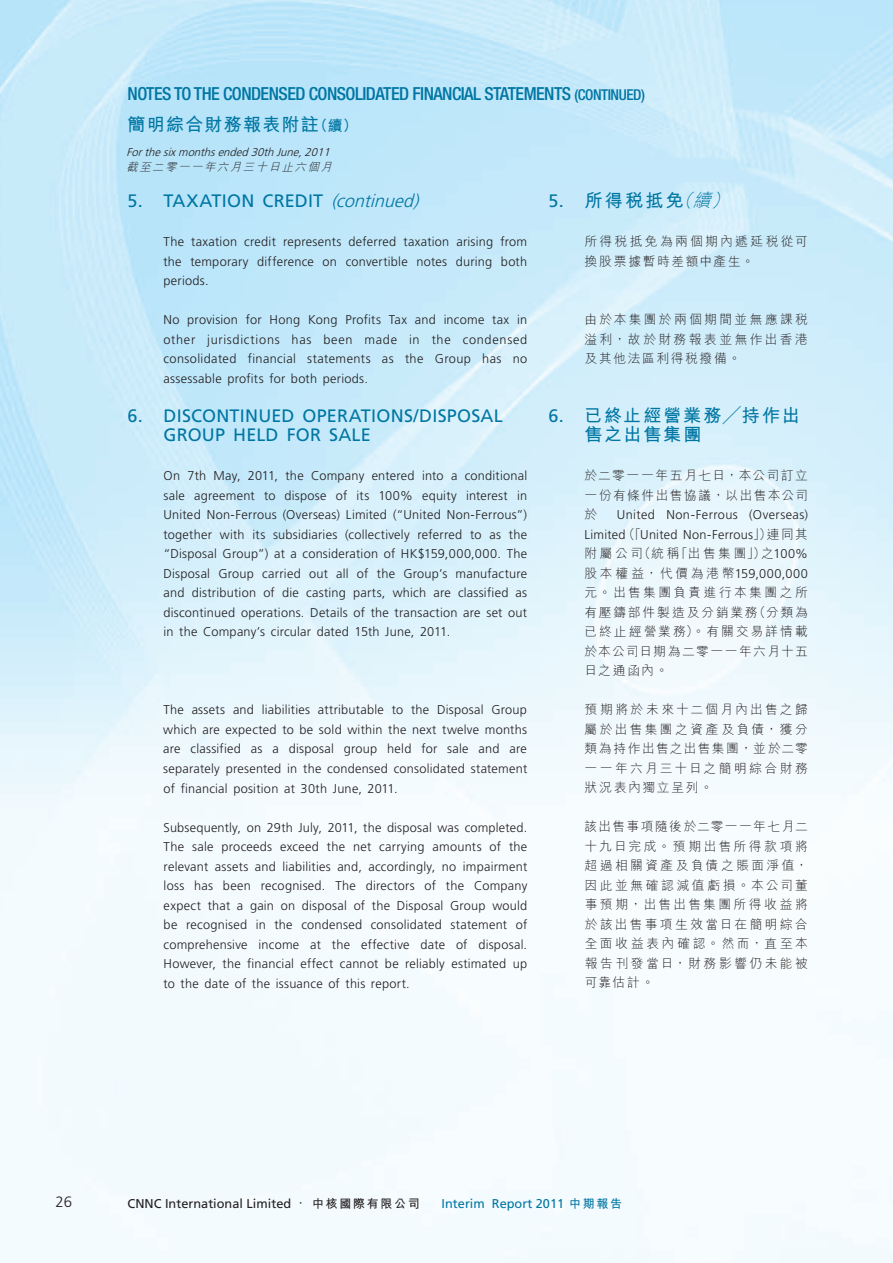
<style>
.page{position:relative;width:893px;height:1263px;background:#fff}
.page>*{position:absolute;margin:0;border:0;box-sizing:border-box;transform-origin:0 0}
.t1{font:18px/19.5px "Frutiger LT Std";letter-spacing:.015em;color:#0076a3}
.t2{font:500 condensed 18px "Helvetica Neue LT Std";letter-spacing:-.03em;color:#0076a3}
.t3{font:700 18px/19.5px "M Hei HK";letter-spacing:.095em;color:#0076a3}
.t4{font:700 18px "M Hei HK";letter-spacing:.07em;color:#0076a3}
.t5{font:300 15px "Frutiger LT Std";color:#231f20}
.t6{font:300 12.75px/19.5px "Frutiger LT Std";letter-spacing:.02em;color:#231f20;text-align:justify}
.t7{font:300 12.75px/19.5px "M Hei HK";letter-spacing:.155em;color:#231f20;text-align:justify}
.t8{font:12.75px "Frutiger LT Std";color:#231f20}
.t9{font:12.75px "Frutiger LT Std";color:#0076a3}
.t10{font:300 12.75px "Frutiger LT Std";letter-spacing:.045em;color:#231f20}
.t11{font:300 12.75px "M Hei HK";letter-spacing:.205em;color:#231f20}
.t12{font:italic 300 11.25px "Frutiger LT Std";color:#231f20}
.t13{font:italic 300 11.25px "M Hei HK";color:#231f20}
.s1{font-size:15px}
.s2{font-weight:300;font-style:italic}
.s3{font-family:"Frutiger LT Std";font-weight:400}
.s4{font-family:"M Hei HK"}
.s5{font-family:"Frutiger LT Std"}
.s6{font-weight:300;font-size:16.5px}
.s7{font-family:"M Hei HK";font-weight:700;font-size:12px}
</style>
<div class="page">
<h1 class="t2" style="left:128px;top:82px;width:519px">NOTES TO THE CONDENSED CONSOLIDATED FINANCIAL STATEMENTS <span class="s1">(CONTINUED)</span></h1>
<h1 class="t4" style="left:128px;top:111px;width:232px">簡明綜合財務報表附註<span class="s1">（續）</span></h1>
<p class="t12" style="left:126px;top:146px;width:208px">For the six months ended 30th June, 2011</p>
<p class="t13" style="left:126px;top:159px;width:211px">截至二零一一年六月三十日止六個月</p>
<h1 class="t1" style="left:128px;top:191px;width:298px">5. TAXATION CREDIT <span class="s2">(continued)</span></h1>
<p class="t6" style="left:163px;top:232px;width:365px">The taxation credit represents deferred taxation arising from the temporary difference on convertible notes during both periods.</p>
<p class="t6" style="left:163px;top:310px;width:365px">No provision for Hong Kong Profits Tax and income tax in other jurisdictions has been made in the condensed consolidated financial statements as the Group has no assessable profits for both periods.</p>
<h1 class="t1" style="left:164px;top:406px;width:341px;text-indent:-36px">6. DISCONTINUED OPERATIONS/DISPOSAL<br>GROUP HELD FOR SALE</h1>
<p class="t6" style="left:163px;top:466px;width:365px">On 7th May, 2011, the Company entered into a conditional sale agreement to dispose of its 100% equity interest in United Non-Ferrous (Overseas) Limited (“United Non-Ferrous”) together with its subsidiaries (collectively referred to as the “Disposal Group”) at a consideration of HK$159,000,000. The Disposal Group carried out all of the Group’s manufacture and distribution of die casting parts, which are classified as discontinued operations. Details of the transaction are set out in the Company’s circular dated 15th June, 2011.</p>
<h1 class="t3" style="left:549px;top:190px;width:188px"><span class="s3">5.</span> 所得稅抵免<span class="s2">（續）</span></h1>
<p class="t7" style="left:585px;top:231px;width:225px">所得稅抵免為兩個期內遞延稅從可換股票據暫時差額中產生。</p>
<p class="t7" style="left:585px;top:309px;width:225px">由於本集團於兩個期間並無應課稅溢利，故於財務報表並無作出香港及其他法區利得稅撥備。</p>
<h1 class="t3" style="left:585px;top:404px;width:217px;text-indent:-36px"><span class="s3">6.</span> 已終止經營業務╱持作出售之出售集團</h1>
<p class="t7" style="left:585px;top:465px;width:225px">於二零一一年五月七日，本公司訂立一份有條件出售協議，以出售本公司於</p>
<p class="t6" style="left:585px;top:505px;width:225px;text-align:right">United Non-Ferrous (Overseas)<br>Limited<span class="s4">（「</span>United Non-Ferrous<span class="s4">」）連同其</span></p>
<p class="t11" style="left:585px;top:545px;width:225px">附屬公司（統稱「出售集團」）之<span class="s5">100%</span></p>
<p class="t10" style="left:585px;top:566px;width:225px"><span class="s4">股本權益，代價為港幣</span>159,000,000</p>
<p class="t7" style="left:585px;top:582px;width:225px">元。出售集團負責進行本集團之所有壓鑄部件製造及分銷業務（分類為已終止經營業務）。有關交易詳情載於本公司日期為二零一一年六月十五日之通函內。</p>
<p class="t7" style="left:585px;top:699px;width:225px">預期將於未來十二個月內出售之歸屬於出售集團之資產及負債，獲分類為持作出售之出售集團，並於二零一一年六月三十日之簡明綜合財務狀況表內獨立呈列。</p>
<p class="t7" style="left:585px;top:816px;width:225px">該出售事項隨後於二零一一年七月二十九日完成。預期出售所得款項將超過相關資產及負債之賬面淨值，因此並無確認減值虧損。本公司董事預期，出售出售集團所得收益將於該出售事項生效當日在簡明綜合全面收益表內確認。然而，直至本報告刊發當日，財務影響仍未能被可靠估計。</p>
<p class="t6" style="left:163px;top:700px;width:365px">The assets and liabilities attributable to the Disposal Group which are expected to be sold within the next twelve months are classified as a disposal group held for sale and are separately presented in the condensed consolidated statement of financial position at 30th June, 2011.</p>
<p class="t6" style="left:163px;top:817px;width:365px">Subsequently, on 29th July, 2011, the disposal was completed.<br>The sale proceeds exceed the net carrying amounts of the relevant assets and liabilities and, accordingly, no impairment loss has been recognised. The directors of the Company expect that a gain on disposal of the Disposal Group would be recognised in the condensed consolidated statement of comprehensive income at the effective date of disposal.<br>However, the financial effect cannot be reliably estimated up to the date of the issuance of this report.</p>
<p class="t5" style="left:55px;top:1193px;width:18px">26</p>
<p class="t8" style="left:128px;top:1196px;width:294px">CNNC International Limited <span class="s6">·</span> <span class="s7">中核國際有限公司</span></p>
<p class="t9" style="left:442px;top:1196px;width:182px">Interim Report 2011 <span class="s7">中期報告</span></p>
</div>
